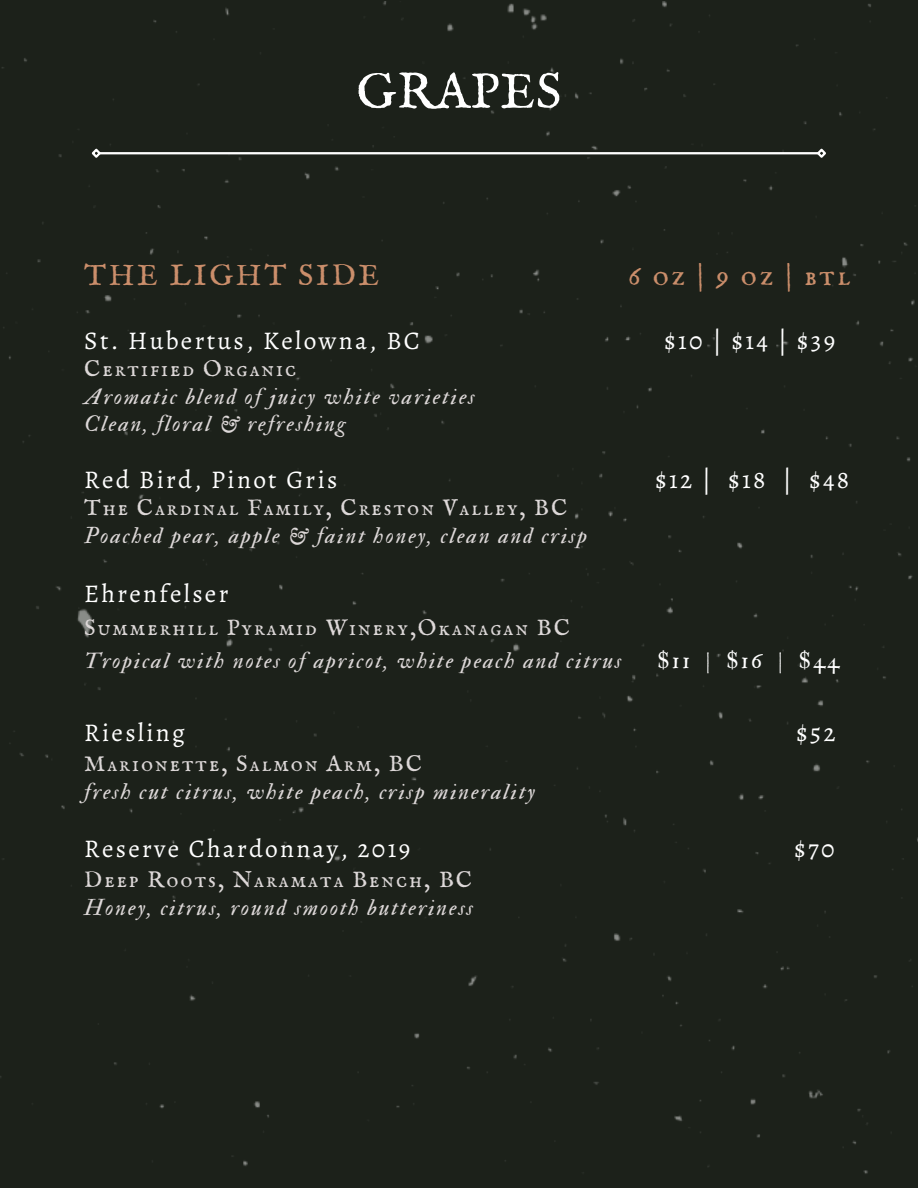
<style>
.page{position:relative;width:918px;height:1188px;background:#fff}
.page>*{position:absolute;margin:0;border:0;box-sizing:border-box;transform-origin:0 0}
.t1{font:50.7px "IM FELL English SC";letter-spacing:.01em;color:#fff}
.t2{font:30px "IM FELL English SC";letter-spacing:.09em;color:#cb8e6b}
.t3{font:25.5px "Alegreya";letter-spacing:.09em;color:#fff}
.t4{font:22.5px/27px "IM FELL Double Pica Italic";letter-spacing:.09em;color:#ddd8d8}
.t5{font:22.5px "IM FELL English SC";letter-spacing:.09em;color:#ddd8d8}
.t6{font:22.5px "IM FELL Double Pica Roman";color:#fff}
</style>
<div class="page">
<div style="left:0;top:1px;width:918px;height:1174px;background:#1c211a"></div>
<hr style="left:100px;top:152px;width:718px;height:2px;background:#fff">
<svg style="left:90px;top:147px;width:13px;height:13px"></svg>
<svg style="left:815px;top:147px;width:13px;height:13px"></svg>
<h1 class="t1" style="left:356px;top:62px;width:207px">GRAPES</h1>
<h2 class="t2" style="left:84px;top:258px;width:296px">THE LIGHT SIDE</h2>
<h2 class="t2" style="left:628px;top:258px;width:224px">6oz|9oz|btl</h2>
<p class="t3" style="left:84px;top:323px;width:337px">St. Hubertus, Kelowna, BC</p>
<p class="t3" style="left:664px;top:323px;width:173px">$10 | $14 | $39</p>
<p class="t5" style="left:84px;top:355px;width:213px">Certified Organic</p>
<p class="t4" style="left:84px;top:383px;width:392px">Aromatic blend of juicy white varieties<br>Clean, floral &amp; refreshing</p>
<p class="t3" style="left:84px;top:462px;width:255px">Red Bird, Pinot Gris</p>
<p class="t3" style="left:655px;top:462px;width:196px">$12 | $18 | $48</p>
<p class="t5" style="left:84px;top:495px;width:484px">The Cardinal Family, Creston Valley, BC</p>
<p class="t4" style="left:84px;top:523px;width:504px">Poached pear, apple &amp; faint honey, clean and crisp</p>
<p class="t3" style="left:84px;top:576px;width:146px">Ehrenfelser</p>
<p class="t5" style="left:84px;top:614px;width:487px">Summerhill Pyramid Winery,Okanagan BC</p>
<p class="t4" style="left:84px;top:648px;width:539px">Tropical with notes of apricot, white peach and citrus</p>
<p class="t6" style="left:657px;top:647px;width:184px">$11 | $16 | $44</p>
<p class="t3" style="left:84px;top:716px;width:102px">Riesling</p>
<p class="t3" style="left:796px;top:716px;width:41px">$52</p>
<p class="t5" style="left:84px;top:750px;width:339px">Marionette, Salmon Arm, BC</p>
<p class="t4" style="left:84px;top:778px;width:452px">fresh cut citrus, white peach, crisp minerality</p>
<p class="t3" style="left:84px;top:831px;width:328px">Reserve Chardonnay, 2019</p>
<p class="t3" style="left:794px;top:831px;width:42px">$70</p>
<p class="t5" style="left:84px;top:866px;width:389px">Deep Roots, Naramata Bench, BC</p>
<p class="t4" style="left:84px;top:894px;width:390px">Honey, citrus, round smooth butteriness</p>
</div>
